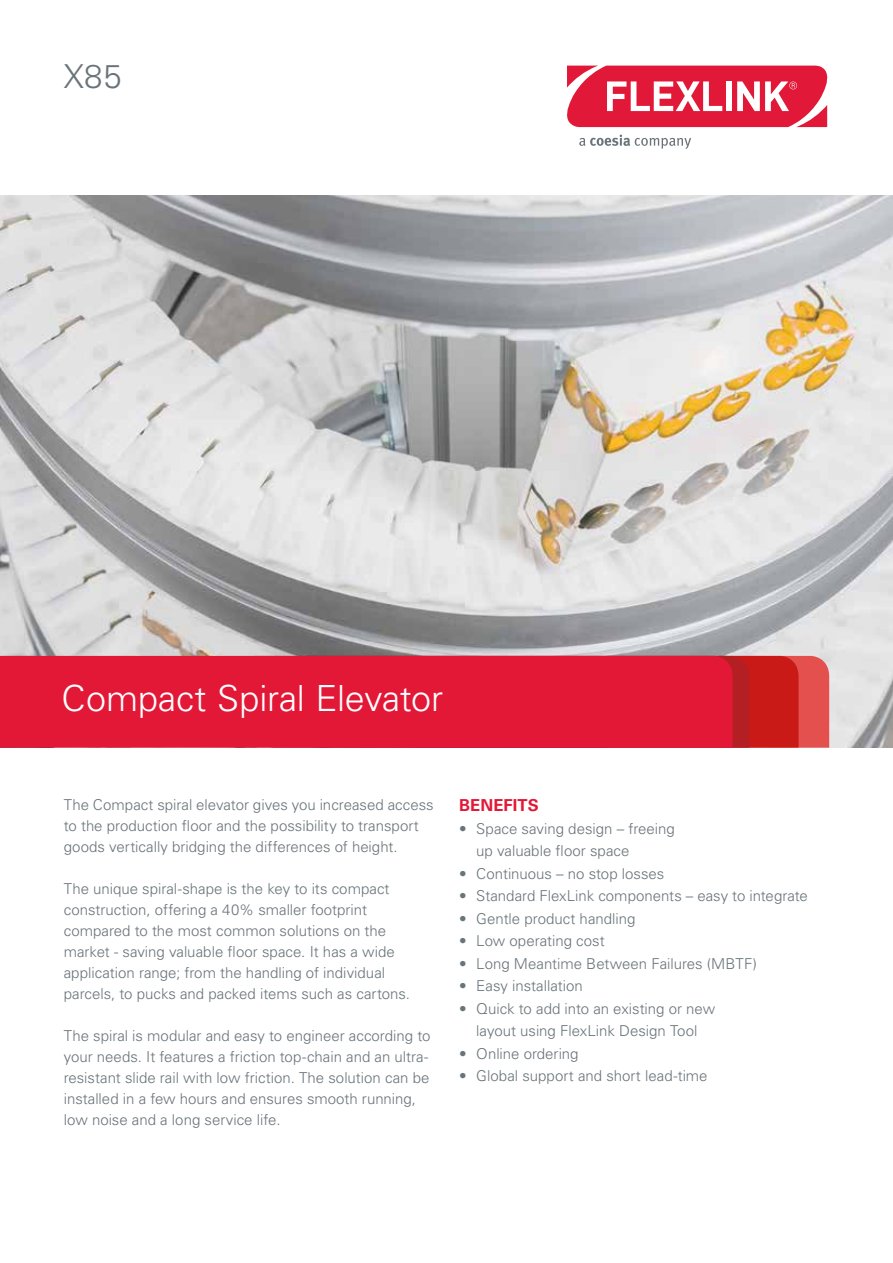
<style>
.page{position:relative;width:893px;height:1263px;background:#fff}
.page>*{position:absolute;margin:0;border:0;box-sizing:border-box;transform-origin:0 0}
.t1{font:300 36px "Univers LT Pro 45";color:#fff}
.t2{font:300 33px "Univers LT Pro 45";color:#69747a}
.t3{font:700 16.5px "Univers LT Pro 65";letter-spacing:.005em;color:#e31837}
.t4{font:300 15px/21px "Univers LT Pro 45";color:#69747a}
</style>
<div class="page">
<img style="left:0;top:196px;width:893px;height:551px">
<div style="left:798px;top:656px;width:31px;height:92px;background:#e3504d"></div>
<div style="left:749px;top:656px;width:49px;height:92px;background:#ca1a17"></div>
<svg style="left:732px;top:656px;width:17px;height:92px;background:#b61e23"></svg>
<div style="left:0;top:656px;width:732px;height:92px;background:#e31837"></div>
<svg style="left:579px;top:135px;width:112px;height:14px"></svg>
<svg style="left:567px;top:65px;width:261px;height:63px"></svg>
<h2 class="t2" style="left:64px;top:56px;width:60px">X85</h2>
<h1 class="t1" style="left:62px;top:676px;width:383px">Compact Spiral Elevator</h1>
<p class="t4" style="left:64px;top:794px;width:371px">The Compact spiral elevator gives you increased access to the production floor and the possibility to transport goods vertically bridging the differences of height.</p>
<p class="t4" style="left:64px;top:878px;width:348px">The unique spiral-shape is the key to its compact construction, offering a 40% smaller footprint compared to the most common solutions on the market - saving valuable floor space. It has a wide application range; from the handling of individual parcels, to pucks and packed items such as cartons.</p>
<p class="t4" style="left:64px;top:1025px;width:368px">The spiral is modular and easy to engineer according to your needs. It features a friction top-chain and an ultra&shy;resistant slide rail with low friction. The solution can be installed in a few hours and ensures smooth running, low noise and a long service life.</p>
<p class="t3" style="left:459px;top:796px;width:81px">BENEFITS</p>
<p class="t4" style="left:476px;top:817px;width:200px;line-height:22.5px;text-indent:-17px">• Space saving design – freeing up valuable floor space</p>
<p class="t4" style="left:459px;top:863px;width:207px">• Continuous – no stop losses</p>
<p class="t4" style="left:459px;top:885px;width:350px">• Standard FlexLink components – easy to integrate</p>
<p class="t4" style="left:459px;top:908px;width:178px">• Gentle product handling</p>
<p class="t4" style="left:459px;top:930px;width:147px">• Low operating cost</p>
<p class="t4" style="left:459px;top:953px;width:299px">• Long Meantime Between Failures (MBTF)</p>
<p class="t4" style="left:459px;top:975px;width:125px">• Easy installation</p>
<p class="t4" style="left:459px;top:997px;width:258px;line-height:22.5px;text-align:center">• Quick to add into an existing or new layout using FlexLink Design Tool</p>
<p class="t4" style="left:459px;top:1043px;width:121px">• Online ordering</p>
<p class="t4" style="left:459px;top:1065px;width:250px">• Global support and short lead-time</p>
</div>
